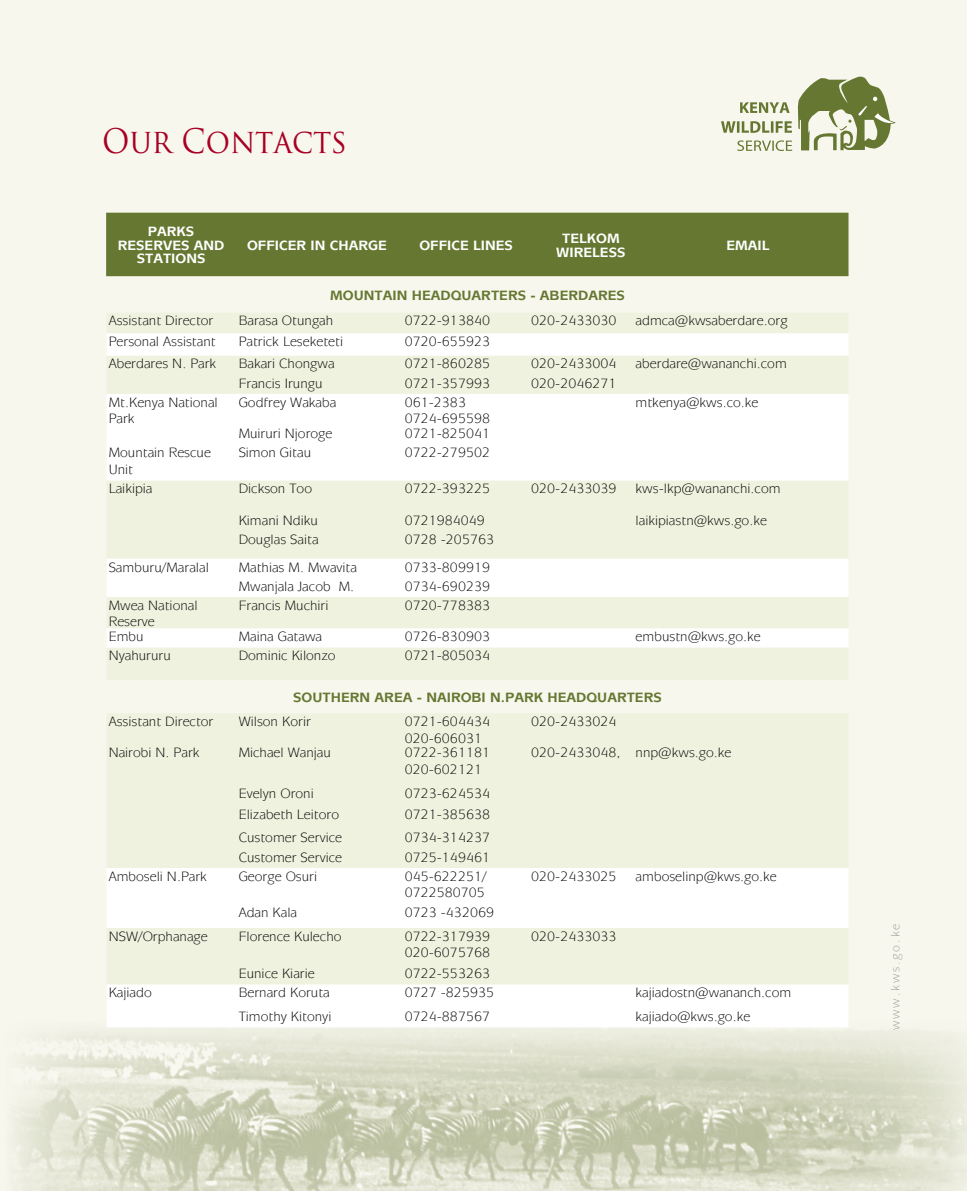
<style>
.page{position:relative;width:967px;height:1191px;background:#fff}
.page>*{position:absolute;margin:0;border:0;box-sizing:border-box;transform-origin:0 0}
.t1{font:33px "Trajan Pro";color:#a80023;scale:.91 1}
.t2{font:13.5px/16.5px "Mixage IT Cby BT";color:#000}
.t3{font:700 13.5px/13.5px "Mixage IT Cby BT";color:#fff;text-align:center}
.t4{font:700 13.5px "Mixage IT Cby BT";color:#657730}
.t5{font:12px "Mixage IT Cby BT";letter-spacing:.15em;color:#9e9e9e}
</style>
<div class="page">
<div style="left:0;top:0;width:966px;height:1191px;background:#f7f7ee"></div>
<img style="left:14px;top:1028px;width:952px;height:163px">
<div style="left:107px;top:313px;width:741px;height:20px;background:#eff2de"></div>
<svg style="left:107px;top:334px;width:741px;height:693px;fill:#eff2de"></svg>
<div style="left:106px;top:213px;width:742px;height:63px;background:#657730"></div>
<svg style="left:721px;top:76px;width:175px;height:75px"></svg>
<h1 class="t1" style="left:102px;top:120px;width:271px">OUR CONTACTS</h1>
<p class="t3" style="left:118px;top:225px;width:108px">PARKS<br>RESERVES AND<br>STATIONS</p>
<p class="t3" style="left:247px;top:238px;width:141px">OFFICER IN CHARGE</p>
<p class="t3" style="left:419px;top:238px;width:95px">OFFICE LINES</p>
<p class="t3" style="left:556px;top:231px;width:71px">TELKOM<br>WIRELESS</p>
<p class="t3" style="left:726px;top:238px;width:44px">EMAIL</p>
<p class="t4" style="left:330px;top:287px;width:296px">MOUNTAIN HEADQUARTERS - ABERDARES</p>
<p class="t2" style="left:109px;top:312px;width:106px">Assistant Director</p>
<p class="t2" style="left:239px;top:312px;width:96px">Barasa Otungah</p>
<p class="t2" style="left:405px;top:312px;width:87px">0722-913840</p>
<p class="t2" style="left:531px;top:312px;width:87px">020-2433030</p>
<p class="t2" style="left:635px;top:312px;width:153px">admca@kwsaberdare.org</p>
<p class="t2" style="left:109px;top:333px;width:108px">Personal Assistant</p>
<p class="t2" style="left:239px;top:333px;width:106px">Patrick Leseketeti</p>
<p class="t2" style="left:405px;top:333px;width:87px">0720-655923</p>
<p class="t2" style="left:109px;top:355px;width:109px">Aberdares N. Park</p>
<p class="t2" style="left:239px;top:355px;width:97px">Bakari Chongwa</p>
<p class="t2" style="left:405px;top:355px;width:87px">0721-860285</p>
<p class="t2" style="left:531px;top:355px;width:87px">020-2433004</p>
<p class="t2" style="left:635px;top:355px;width:153px">aberdare@wananchi.com</p>
<p class="t2" style="left:239px;top:374px;width:85px">Francis Irungu</p>
<p class="t2" style="left:405px;top:374px;width:87px">0721-357993</p>
<p class="t2" style="left:531px;top:374px;width:87px">020-2046271</p>
<p class="t2" style="left:109px;top:394px;width:111px">Mt.Kenya National<br>Park</p>
<p class="t2" style="left:239px;top:394px;width:99px">Godfrey Wakaba</p>
<p class="t2" style="left:405px;top:394px;width:87px">061-2383<br>0724-695598</p>
<p class="t2" style="left:635px;top:394px;width:124px">mtkenya@kws.co.ke</p>
<p class="t2" style="left:239px;top:425px;width:95px">Muiruri Njoroge</p>
<p class="t2" style="left:405px;top:425px;width:87px">0721-825041</p>
<p class="t2" style="left:109px;top:444px;width:104px">Mountain Rescue<br>Unit</p>
<p class="t2" style="left:239px;top:444px;width:74px">Simon Gitau</p>
<p class="t2" style="left:405px;top:444px;width:87px">0722-279502</p>
<p class="t2" style="left:109px;top:480px;width:45px">Laikipia</p>
<p class="t2" style="left:239px;top:480px;width:75px">Dickson Too</p>
<p class="t2" style="left:405px;top:480px;width:87px">0722-393225</p>
<p class="t2" style="left:531px;top:480px;width:87px">020-2433039</p>
<p class="t2" style="left:635px;top:480px;width:146px">kws-lkp@wananchi.com</p>
<p class="t2" style="left:239px;top:512px;width:81px">Kimani Ndiku</p>
<p class="t2" style="left:405px;top:512px;width:82px">0721984049</p>
<p class="t2" style="left:635px;top:512px;width:133px">laikipiastn@kws.go.ke</p>
<p class="t2" style="left:239px;top:531px;width:81px">Douglas Saita</p>
<p class="t2" style="left:405px;top:531px;width:91px">0728 -205763</p>
<p class="t2" style="left:109px;top:558px;width:102px">Samburu/Maralal</p>
<p class="t2" style="left:239px;top:558px;width:120px">Mathias M. Mwavita</p>
<p class="t2" style="left:405px;top:558px;width:87px">0733-809919</p>
<p class="t2" style="left:239px;top:577px;width:117px">Mwanjala Jacob M.</p>
<p class="t2" style="left:405px;top:577px;width:87px">0734-690239</p>
<p class="t2" style="left:109px;top:597px;width:90px">Mwea National<br>Reserve</p>
<p class="t2" style="left:239px;top:597px;width:91px">Francis Muchiri</p>
<p class="t2" style="left:405px;top:597px;width:87px">0720-778383</p>
<p class="t2" style="left:109px;top:628px;width:36px">Embu</p>
<p class="t2" style="left:239px;top:628px;width:85px">Maina Gatawa</p>
<p class="t2" style="left:405px;top:628px;width:87px">0726-830903</p>
<p class="t2" style="left:635px;top:628px;width:127px">embustn@kws.go.ke</p>
<p class="t2" style="left:109px;top:647px;width:64px">Nyahururu</p>
<p class="t2" style="left:239px;top:647px;width:98px">Dominic Kilonzo</p>
<p class="t2" style="left:405px;top:647px;width:87px">0721-805034</p>
<p class="t4" style="left:293px;top:689px;width:370px">SOUTHERN AREA - NAIROBI N.PARK HEADQUARTERS</p>
<p class="t2" style="left:109px;top:713px;width:106px">Assistant Director</p>
<p class="t2" style="left:239px;top:713px;width:74px">Wilson Korir</p>
<p class="t2" style="left:405px;top:713px;width:87px">0721-604434<br>020-606031</p>
<p class="t2" style="left:531px;top:713px;width:87px">020-2433024</p>
<p class="t2" style="left:109px;top:744px;width:92px">Nairobi N. Park</p>
<p class="t2" style="left:239px;top:744px;width:94px">Michael Wanjau</p>
<p class="t2" style="left:405px;top:744px;width:87px">0722-361181<br>020-602121</p>
<p class="t2" style="left:531px;top:744px;width:202px">020-2433048, nnp@kws.go.ke</p>
<p class="t2" style="left:239px;top:785px;width:77px">Evelyn Oroni</p>
<p class="t2" style="left:405px;top:785px;width:87px">0723-624534</p>
<p class="t2" style="left:239px;top:805px;width:102px">Elizabeth Leitoro</p>
<p class="t2" style="left:405px;top:805px;width:87px">0721-385638</p>
<p class="t2" style="left:239px;top:829px;width:105px">Customer Service</p>
<p class="t2" style="left:405px;top:829px;width:87px">0734-314237</p>
<p class="t2" style="left:239px;top:848px;width:105px">Customer Service</p>
<p class="t2" style="left:405px;top:848px;width:87px">0725-149461</p>
<p class="t2" style="left:109px;top:867px;width:100px">Amboseli N.Park</p>
<p class="t2" style="left:239px;top:867px;width:80px">George Osuri</p>
<p class="t2" style="left:405px;top:867px;width:83px">045-622251/<br>0722580705</p>
<p class="t2" style="left:531px;top:867px;width:87px">020-2433025</p>
<p class="t2" style="left:635px;top:867px;width:143px">amboselinp@kws.go.ke</p>
<p class="t2" style="left:239px;top:904px;width:60px">Adan Kala</p>
<p class="t2" style="left:405px;top:904px;width:91px">0723 -432069</p>
<p class="t2" style="left:109px;top:927px;width:101px">NSW/Orphanage</p>
<p class="t2" style="left:239px;top:927px;width:104px">Florence Kulecho</p>
<p class="t2" style="left:405px;top:927px;width:87px">0722-317939<br>020-6075768</p>
<p class="t2" style="left:531px;top:927px;width:87px">020-2433033</p>
<p class="t2" style="left:239px;top:965px;width:78px">Eunice Kiarie</p>
<p class="t2" style="left:405px;top:965px;width:87px">0722-553263</p>
<p class="t2" style="left:109px;top:984px;width:45px">Kajiado</p>
<p class="t2" style="left:239px;top:984px;width:93px">Bernard Koruta</p>
<p class="t2" style="left:405px;top:984px;width:91px">0727 -825935</p>
<p class="t2" style="left:635px;top:984px;width:157px">kajiadostn@wananch.com</p>
<p class="t2" style="left:239px;top:1008px;width:94px">Timothy Kitonyi</p>
<p class="t2" style="left:405px;top:1008px;width:87px">0724-887567</p>
<p class="t2" style="left:635px;top:1008px;width:116px">kajiado@kws.go.ke</p>
<p class="t5" style="left:888px;top:1029px;width:108px;rotate:-90deg">www.kws.go.ke</p>
</div>
